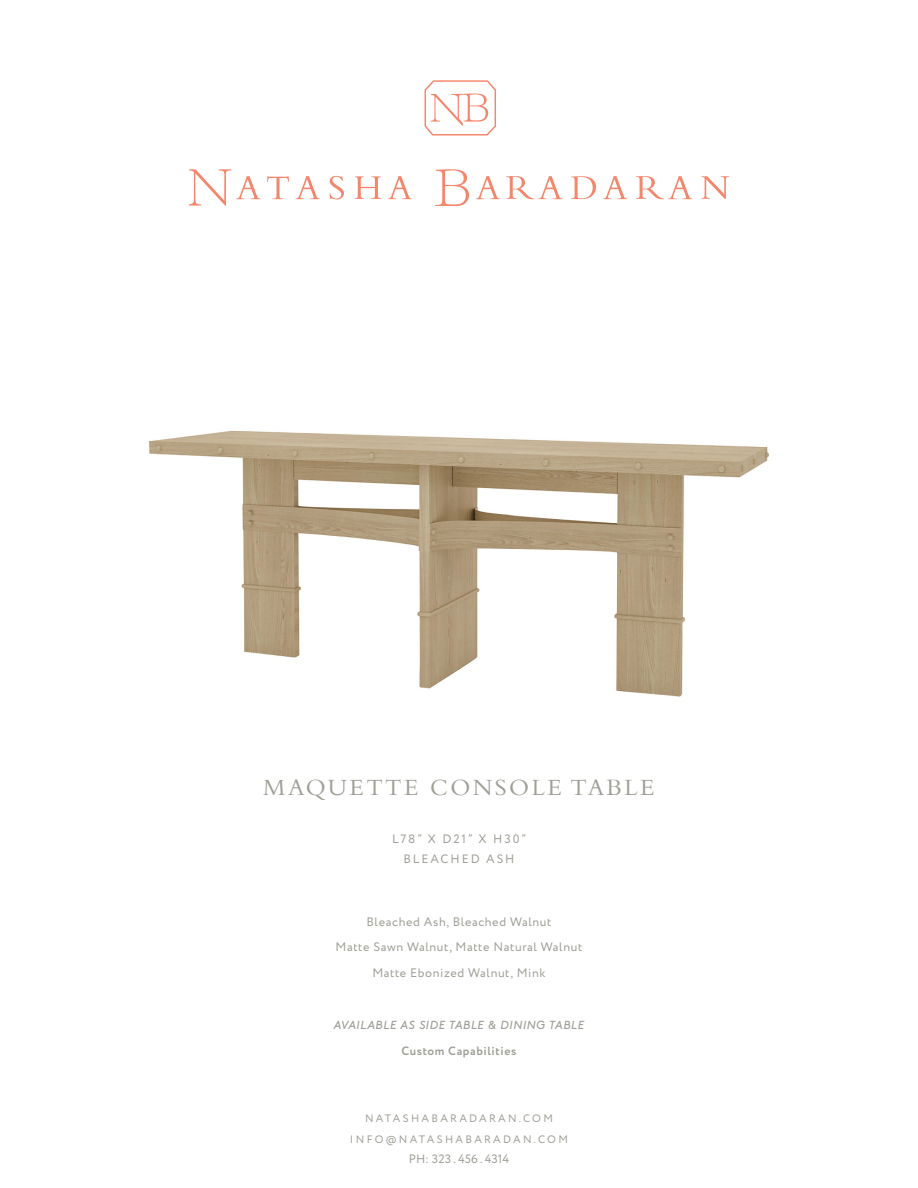
<style>
.page{position:relative;width:918px;height:1188px;background:#fff}
.page>*{position:absolute;margin:0;border:0;box-sizing:border-box;transform-origin:0 0}
.t1{font:24.3px "Bembo";letter-spacing:.1em;color:#9f9f97}
.t2{font:12.3px "Circe";letter-spacing:.05em;color:#9f9f97}
.t3{font:12.15px "Circe";letter-spacing:.16em;color:#9f9f97}
.t4{font:12.15px "Circe";color:#9f9e97}
.t5{font:700 12px "Circe";letter-spacing:.05em;color:#9f9f97}
.t6{font:italic 11.7px "Brown";letter-spacing:.05em;color:#9f9f97}
.t7{font:10.8px "Circe";letter-spacing:.21em;color:#9f9f97}
</style>
<div class="page">
<img style="left:149px;top:430px;width:620px;height:267px">
<svg style="left:188px;top:169px;width:72px;height:37px"></svg>
<svg style="left:267px;top:176px;width:22px;height:23px"></svg>
<svg style="left:296px;top:176px;width:24px;height:23px"></svg>
<svg style="left:330px;top:176px;width:14px;height:23px"></svg>
<svg style="left:355px;top:176px;width:26px;height:23px"></svg>
<svg style="left:388px;top:176px;width:24px;height:23px"></svg>
<svg style="left:435px;top:169px;width:34px;height:37px"></svg>
<svg style="left:476px;top:176px;width:24px;height:23px"></svg>
<svg style="left:506px;top:176px;width:56px;height:23px"></svg>
<svg style="left:571px;top:176px;width:25px;height:23px"></svg>
<svg style="left:603px;top:176px;width:24px;height:23px"></svg>
<svg style="left:636px;top:176px;width:56px;height:23px"></svg>
<svg style="left:701px;top:176px;width:28px;height:23px"></svg>
<svg style="left:425px;top:80px;width:71px;height:56px"></svg>
<p class="t1" style="left:263px;top:773px;width:393px">MAQUETTE CONSOLE TABLE</p>
<p class="t3" style="left:392px;top:830px;width:135px">L78” X D21” X H30”</p>
<p class="t3" style="left:403px;top:851px;width:113px">BLEACHED ASH</p>
<p class="t2" style="left:366px;top:914px;width:187px">Bleached Ash, Bleached Walnut</p>
<p class="t2" style="left:336px;top:939px;width:248px">Matte Sawn Walnut, Matte Natural Walnut</p>
<p class="t2" style="left:372px;top:965px;width:175px">Matte Ebonized Walnut, Mink</p>
<p class="t6" style="left:334px;top:1016px;width:252px">AVAILABLE AS SIDE TABLE &amp; DINING TABLE</p>
<p class="t5" style="left:401px;top:1043px;width:117px">Custom Capabilities</p>
<p class="t7" style="left:365px;top:1111px;width:189px">NATASHABARADARAN.COM</p>
<p class="t7" style="left:350px;top:1132px;width:220px">INFO@NATASHABARADAN.COM</p>
<p class="t4" style="left:409px;top:1151px;width:102px">PH: 323 . 456 . 4314</p>
</div>
